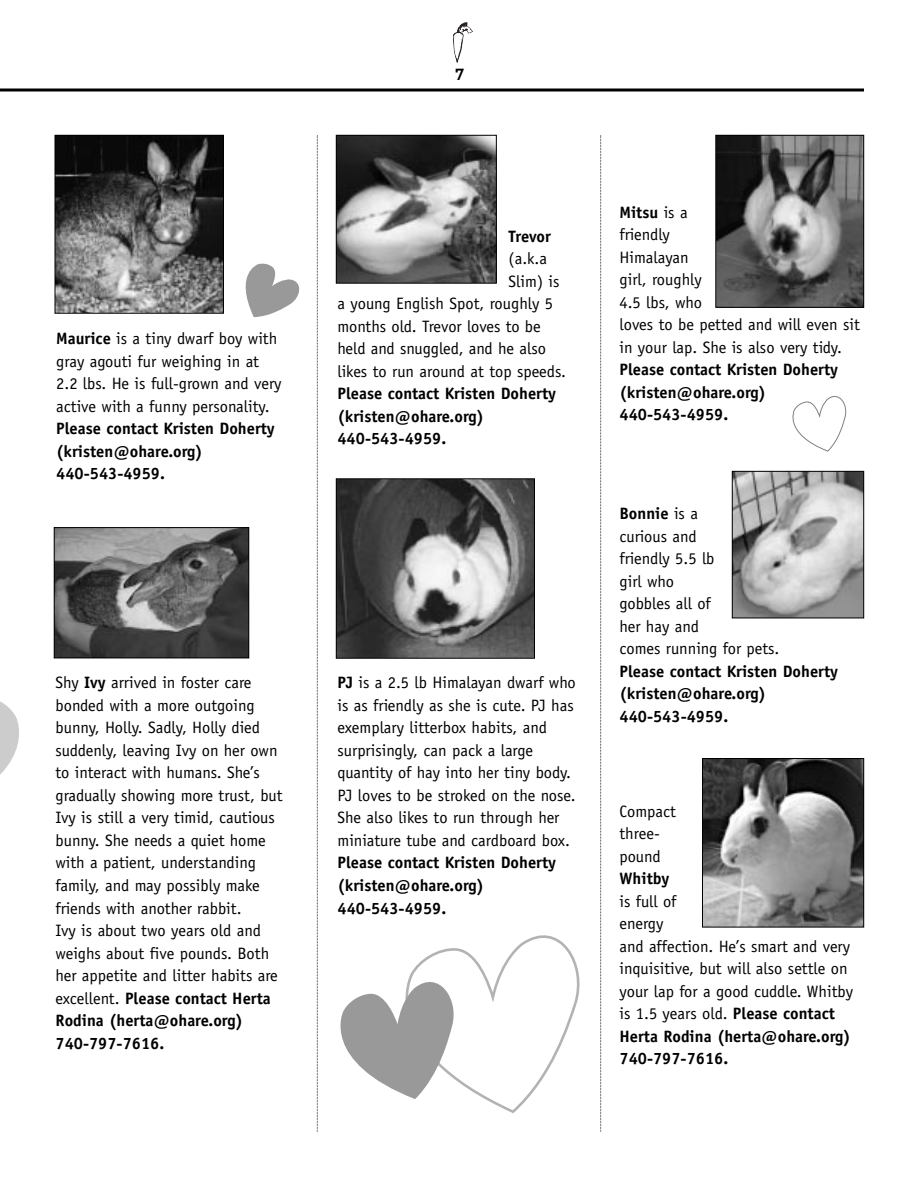
<style>
.page{position:relative;width:918px;height:1188px;background:#fff}
.page>*{position:absolute;margin:0;border:0;box-sizing:border-box;transform-origin:0 0}
.t1{font:18px "Insignia";color:#000}
.t2{font:16.5px/22.5px "Officina Sans";color:#000}
.t3{font:700 16.5px/22.5px "Officina Sans";color:#000}
.s1{font-weight:700}
</style>
<div class="page">
<svg style="left:453px;top:23px;width:19px;height:39px"></svg>
<svg style="left:0;top:88px;width:864px;height:4px;background:#3f3f3f"></svg>
<img style="left:56px;top:529px;width:165px;height:127px">
<div style="left:54px;top:527px;width:195px;height:131px;border:1px solid #000"></div>
<img style="left:57px;top:137px;width:164px;height:175px">
<div style="left:55px;top:135px;width:169px;height:179px;border:1px solid #000"></div>
<img style="left:485px;top:137px;width:10px;height:145px">
<img style="left:485px;top:480px;width:48px;height:177px">
<img style="left:717px;top:137px;width:145px;height:169px">
<div style="left:715px;top:135px;width:149px;height:173px;border:1px solid #000"></div>
<img style="left:734px;top:473px;width:128px;height:143px">
<div style="left:732px;top:471px;width:132px;height:147px;border:1px solid #000"></div>
<img style="left:704px;top:760px;width:158px;height:165px">
<div style="left:702px;top:758px;width:162px;height:169px;border:1px solid #000"></div>
<svg style="left:600px;top:135px;width:1px;height:775px"></svg>
<svg style="left:600px;top:910px;width:2px;height:223px"></svg>
<svg style="left:221px;top:135px;width:264px;height:997px"></svg>
<p class="t2" style="left:56px;top:329px;width:227px"><span class="s1">Maurice</span> is a tiny dwarf boy with gray agouti fur weighing in at<br>2.2 lbs. He is full-grown and very active with a funny personality.</p>
<p class="t3" style="left:56px;top:419px;width:220px">Please contact Kristen Doherty (kristen@ohare.org)<br>440-543-4959.</p>
<p class="t2" style="left:55px;top:673px;width:229px">Shy <span class="s1">Ivy</span> arrived in foster care bonded with a more outgoing bunny, Holly. Sadly, Holly died suddenly, leaving Ivy on her own to interact with humans. She’s gradually showing more trust, but<br>Ivy is still a very timid, cautious bunny. She needs a quiet home with a patient, understanding family, and may possibly make friends with another rabbit.<br>Ivy is about two years old and weighs about five pounds. Both her appetite and litter habits are excellent. <span class="s1">Please contact Herta<br>Rodina (herta@ohare.org)<br>740-797-7616.</span></p>
<p class="t1" style="left:455px;top:69px;width:10px">7</p>
<p class="t3" style="left:509px;top:226px;width:44px">Trevor</p>
<p class="t2" style="left:509px;top:249px;width:40px">(a.k.a</p>
<p class="t2" style="left:509px;top:271px;width:52px">Slim) is</p>
<p class="t2" style="left:338px;top:294px;width:217px">a young English Spot, roughly 5</p>
<p class="t2" style="left:337px;top:316px;width:205px">months old. Trevor loves to be</p>
<p class="t2" style="left:337px;top:339px;width:210px">held and snuggled, and he also</p>
<p class="t2" style="left:337px;top:361px;width:230px">likes to run around at top speeds.</p>
<p class="t3" style="left:337px;top:384px;width:220px">Please contact Kristen Doherty (kristen@ohare.org)<br>440-543-4959.</p>
<p class="t2" style="left:337px;top:673px;width:240px"><span class="s1">PJ</span> is a 2.5 lb Himalayan dwarf who is as friendly as she is cute. PJ has exemplary litterbox habits, and surprisingly, can pack a large quantity of hay into her tiny body.<br>PJ loves to be stroked on the nose.<br>She also likes to run through her miniature tube and cardboard box.</p>
<p class="t3" style="left:337px;top:853px;width:220px">Please contact Kristen Doherty (kristen@ohare.org)<br>440-543-4959.</p>
<p class="t2" style="left:619px;top:202px;width:242px"><span class="s1">Mitsu</span> is a<br>friendly<br>Himalayan<br>girl, roughly<br>4.5 lbs, who<br>loves to be petted and will even sit in your lap. She is also very tidy.</p>
<p class="t3" style="left:619px;top:360px;width:220px">Please contact Kristen Doherty (kristen@ohare.org)<br>440-543-4959.</p>
<p class="t2" style="left:619px;top:504px;width:161px"><span class="s1">Bonnie</span> is a<br>curious and<br>friendly 5.5 lb<br>girl who<br>gobbles all of<br>her hay and<br>comes running for pets.</p>
<p class="t3" style="left:620px;top:661px;width:220px">Please contact Kristen Doherty (kristen@ohare.org)<br>440-543-4959.</p>
<p class="t2" style="left:619px;top:801px;width:58px">Compact three&shy;pound</p>
<p class="t3" style="left:619px;top:869px;width:51px">Whitby</p>
<p class="t2" style="left:619px;top:891px;width:235px">is full of<br>energy<br>and affection. He’s smart and very inquisitive, but will also settle on your lap for a good cuddle. Whitby is 1.5 years old. <span class="s1">Please contact<br>Herta Rodina (herta@ohare.org)</span></p>
<p class="t3" style="left:619px;top:1049px;width:110px">740-797-7616.</p>
</div>
